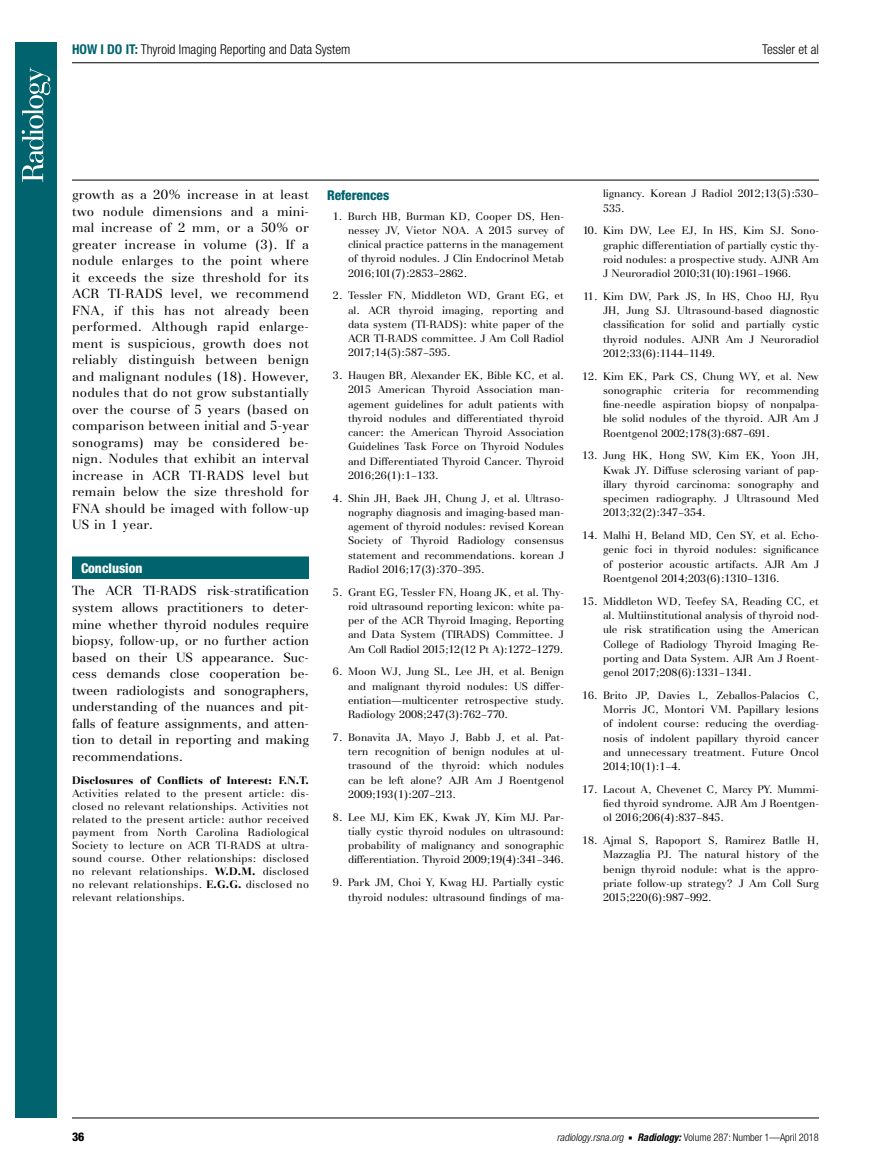
<style>
.page{position:relative;width:891px;height:1175px;background:#fff}
.page>*{position:absolute;margin:0;border:0;box-sizing:border-box;transform-origin:0 0}
.t1{font:300 condensed 13.5px "Helvetica Neue";color:#000}
.t2{font:800 condensed 13.5px "Helvetica Neue";color:#fff}
.t3{font:800 condensed 13.5px "Helvetica Neue";color:#00636d}
.t4{font:13.2px/16.5px "AT Basilia";color:#000;text-align:justify}
.t5{font:800 condensed 12px "Helvetica Neue";color:#000}
.t6{font:10.8px/14.2px "AT Basilia";color:#000;text-align:justify}
.t7{font:700 10.8px "AT Basilia";letter-spacing:.02em;color:#000}
.t8{font:300 condensed 10.5px "Helvetica Neue";color:#000}
.s1{font-weight:700;color:#00636d}
.s2{font-weight:700}
.s3{font-style:italic}
.s4{font-family:"Universal Newswith Comm Pi";font-weight:400;font-stretch:normal;font-size:6px}
.s5{font-weight:700;font-style:italic}
</style>
<div class="page">
<hr style="left:72px;top:180px;width:747px;height:1px;background:#000">
<hr style="left:72px;top:1117px;width:747px;height:1px;background:#000">
<hr style="left:72px;top:62px;width:747px;height:1px;background:#000">
<div style="left:72px;top:556px;width:237px;height:23px;background:#00636d"></div>
<div style="left:15px;top:42px;width:42px;height:1075px;background:#00636d"></div>
<svg style="left:22px;top:68px;width:28px;height:114px"></svg>
<p class="t1" style="left:72px;top:41px;width:280px"><span class="s1">HOW I DO IT:</span> Thyroid Imaging Reporting and Data System</p>
<p class="t1" style="left:762px;top:41px;width:58px">Tessler et al</p>
<p class="t4" style="left:72px;top:187px;width:239px">growth as a 20% increase in at least two nodule dimensions and a mini&shy;mal increase of 2 mm, or a 50% or greater increase in volume (3). If a nodule enlarges to the point where it exceeds the size threshold for its ACR TI-RADS level, we recommend FNA, if this has not already been performed. Although rapid enlarge&shy;ment is suspicious, growth does not reliably distinguish between benign and malignant nodules (18). However, nodules that do not grow substantially over the course of 5 years (based on comparison between initial and 5-year sonograms) may be considered be&shy;nign. Nodules that exhibit an interval increase in ACR TI-RADS level but remain below the size threshold for FNA should be imaged with follow-up US in 1 year.</p>
<p class="t2" style="left:81px;top:560px;width:63px">Conclusion</p>
<p class="t4" style="left:72px;top:583px;width:239px">The ACR TI-RADS risk-stratification system allows practitioners to deter&shy;mine whether thyroid nodules require biopsy, follow-up, or no further action based on their US appearance. Suc&shy;cess demands close cooperation be&shy;tween radiologists and sonographers, understanding of the nuances and pit&shy;falls of feature assignments, and atten&shy;tion to detail in reporting and making recommendations.</p>
<p class="t7" style="left:72px;top:773px;width:239px">Disclosures of Conflicts of Interest: F.N.T.</p>
<p class="t6" style="left:72px;top:787px;width:239px;line-height:12.9px">Activities related to the present article: dis&shy;closed no relevant relationships. Activities not related to the present article: author received payment from North Carolina Radiological Society to lecture on ACR TI-RADS at ultra&shy;sound course. Other relationships: disclosed no relevant relationships. <span class="s2">W.D.M.</span> disclosed no relevant relationships. <span class="s2">E.G.G.</span> disclosed no relevant relationships.</p>
<p class="t3" style="left:327px;top:187px;width:64px">References</p>
<p class="t6" style="left:348px;top:209px;width:218px;text-indent:-15px">1. Burch HB, Burman KD, Cooper DS, Hen&shy;nessey JV, Vietor NOA. A 2015 survey of clinical practice patterns in the management of thyroid nodules. J Clin Endocrinol Metab 2016;101(7):2853–2862.</p>
<p class="t6" style="left:348px;top:288px;width:218px;text-indent:-15px">2. Tessler FN, Middleton WD, Grant EG, et al. ACR thyroid imaging, reporting and data system (TI-RADS): white paper of the ACR TI-RADS committee. J Am Coll Radiol 2017;14(5):587–595.</p>
<p class="t6" style="left:348px;top:368px;width:218px;text-indent:-15px">3. Haugen BR, Alexander EK, Bible KC, et al.<br>2015 American Thyroid Association man&shy;agement guidelines for adult patients with thyroid nodules and differentiated thyroid cancer: the American Thyroid Association Guidelines Task Force on Thyroid Nodules and Differentiated Thyroid Cancer. Thyroid 2016;26(1):1–133.</p>
<p class="t6" style="left:348px;top:491px;width:218px;text-indent:-15px">4. Shin JH, Baek JH, Chung J, et al. Ultraso&shy;nography diagnosis and imaging-based man&shy;agement of thyroid nodules: revised Korean Society of Thyroid Radiology consensus statement and recommendations. korean J Radiol 2016;17(3):370–395.</p>
<p class="t6" style="left:348px;top:585px;width:218px;text-indent:-15px">5. Grant EG, Tessler FN, Hoang JK, et al. Thy&shy;roid ultrasound reporting lexicon: white pa&shy;per of the ACR Thyroid Imaging, Reporting and Data System (TIRADS) Committee. J Am Coll Radiol 2015;12(12 Pt A):1272–1279.</p>
<p class="t6" style="left:348px;top:664px;width:218px;text-indent:-15px">6. Moon WJ, Jung SL, Lee JH, et al. Benign and malignant thyroid nodules: US differ&shy;entiation—multicenter retrospective study.<br>Radiology 2008;247(3):762–770.</p>
<p class="t6" style="left:348px;top:730px;width:218px;text-indent:-15px">7. Bonavita JA, Mayo J, Babb J, et al. Pat&shy;tern recognition of benign nodules at ul&shy;trasound of the thyroid: which nodules can be left alone? AJR Am J Roentgenol 2009;193(1):207–213.</p>
<p class="t6" style="left:348px;top:809px;width:218px;text-indent:-15px">8. Lee MJ, Kim EK, Kwak JY, Kim MJ. Par&shy;tially cystic thyroid nodules on ultrasound: probability of malignancy and sonographic differentiation. Thyroid 2009;19(4):341–346.</p>
<p class="t6" style="left:333px;top:875px;width:233px;text-align:right">9. Park JM, Choi Y, Kwag HJ. Partially cystic thyroid nodules: ultrasound findings of ma-</p>
<p class="t6" style="left:603px;top:187px;width:218px">lignancy. Korean J Radiol 2012;13(5):530–<br>535.</p>
<p class="t6" style="left:603px;top:224px;width:218px;text-indent:-20px">10. Kim DW, Lee EJ, In HS, Kim SJ. Sono&shy;graphic differentiation of partially cystic thy&shy;roid nodules: a prospective study. AJNR Am J Neuroradiol 2010;31(10):1961–1966.</p>
<p class="t6" style="left:603px;top:289px;width:218px;text-indent:-20px">11. Kim DW, Park JS, In HS, Choo HJ, Ryu JH, Jung SJ. Ultrasound-based diagnostic classification for solid and partially cystic thyroid nodules. AJNR Am J Neuroradiol 2012;33(6):1144–1149.</p>
<p class="t6" style="left:603px;top:369px;width:218px;text-indent:-21px">12. Kim EK, Park CS, Chung WY, et al. New sonographic criteria for recommending fine-needle aspiration biopsy of nonpalpa&shy;ble solid nodules of the thyroid. AJR Am J Roentgenol 2002;178(3):687–691.</p>
<p class="t6" style="left:603px;top:449px;width:218px;text-indent:-21px">13. Jung HK, Hong SW, Kim EK, Yoon JH, Kwak JY. Diffuse sclerosing variant of pap&shy;illary thyroid carcinoma: sonography and specimen radiography. J Ultrasound Med 2013;32(2):347–354.</p>
<p class="t6" style="left:603px;top:528px;width:218px;text-indent:-21px">14. Malhi H, Beland MD, Cen SY, et al. Echo&shy;genic foci in thyroid nodules: significance of posterior acoustic artifacts. AJR Am J Roentgenol 2014;203(6):1310–1316.</p>
<p class="t6" style="left:603px;top:594px;width:218px;text-indent:-21px">15. Middleton WD, Teefey SA, Reading CC, et al. Multiinstitutional analysis of thyroid nod&shy;ule risk stratification using the American College of Radiology Thyroid Imaging Re&shy;porting and Data System. AJR Am J Roent&shy;genol 2017;208(6):1331–1341.</p>
<p class="t6" style="left:603px;top:688px;width:218px;text-indent:-21px">16. Brito JP, Davies L, Zeballos-Palacios C, Morris JC, Montori VM. Papillary lesions of indolent course: reducing the overdiag&shy;nosis of indolent papillary thyroid cancer and unnecessary treatment. Future Oncol 2014;10(1):1–4.</p>
<p class="t6" style="left:603px;top:782px;width:218px;text-indent:-21px">17. Lacout A, Chevenet C, Marcy PY. Mummi&shy;fied thyroid syndrome. AJR Am J Roentgen&shy;ol 2016;206(4):837–845.</p>
<p class="t6" style="left:603px;top:833px;width:218px;text-indent:-21px">18. Ajmal S, Rapoport S, Ramirez Batlle H, Mazzaglia PJ. The natural history of the benign thyroid nodule: what is the appro&shy;priate follow-up strategy? J Am Coll Surg 2015;220(6):987–992.</p>
<p class="t5" style="left:72px;top:1128px;width:14px">36</p>
<p class="t8" style="left:557px;top:1130px;width:264px"><span class="s3">radiology.rsna.org</span> <span class="s4">n</span> <span class="s5">Radiology:</span> Volume 287: Number 1—April 2018</p>
</div>
